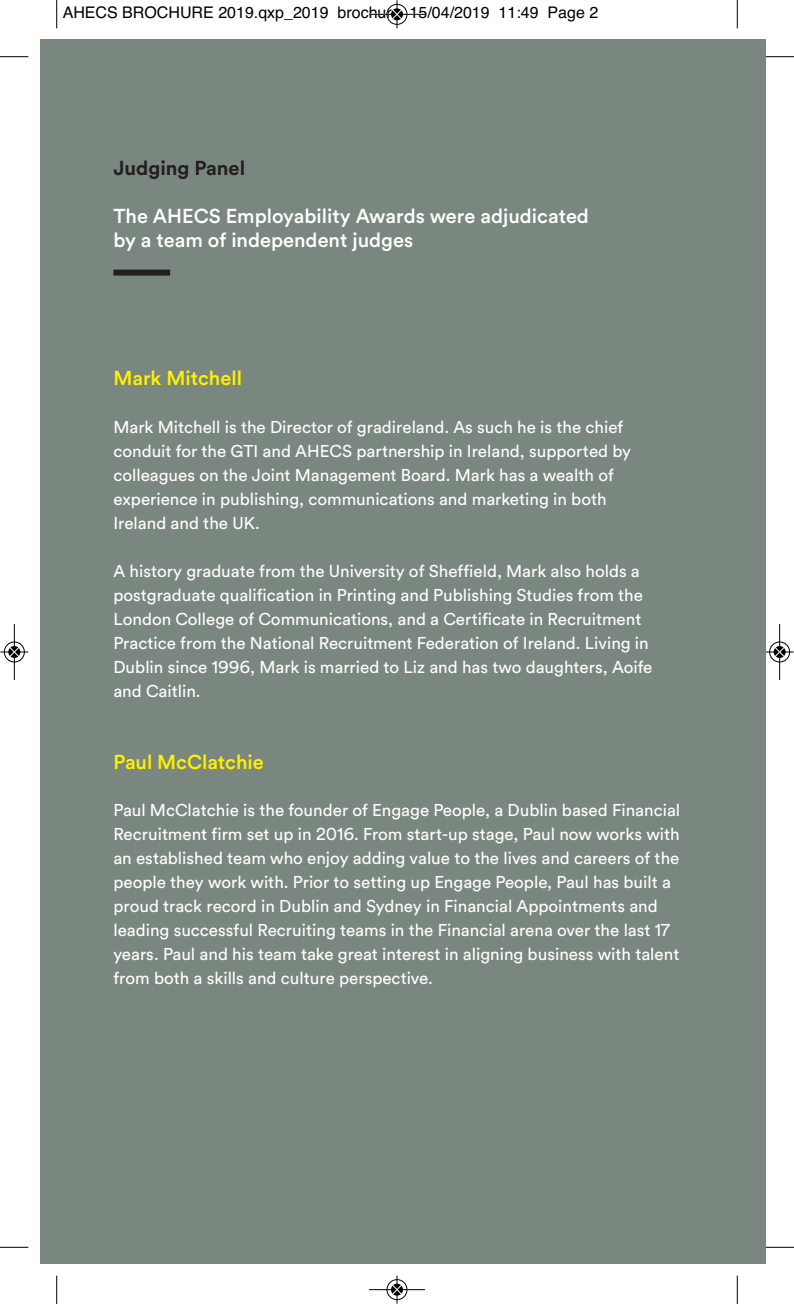
<style>
.page{position:relative;width:794px;height:1304px;background:#fff}
.page>*{position:absolute;margin:0;border:0;box-sizing:border-box;transform-origin:0 0}
.t1{font:500 20px/24px "Circular Air Pro";color:#fff}
.t2{font:500 20px "Circular Air Pro";color:#fff101}
.t3{font:700 20px "Circular Air Pro";color:#231f20}
.t4{font:17px/24px "Circular Air Pro";color:#fff}
.t5{font:16px "Helvetica";color:#000}
</style>
<div class="page">
<div style="left:40px;top:40px;width:725px;height:1224px;background:#7a877e"></div>
<div style="left:113px;top:270px;width:57px;height:6px;background:#231f20"></div>
<svg style="left:56px;top:0;width:1px;height:28px"></svg>
<svg style="left:0;top:56px;width:28px;height:1px"></svg>
<svg style="left:737px;top:0;width:1px;height:28px"></svg>
<svg style="left:765px;top:56px;width:29px;height:1px"></svg>
<svg style="left:56px;top:1276px;width:1px;height:28px"></svg>
<svg style="left:0;top:1247px;width:28px;height:1px"></svg>
<svg style="left:737px;top:1276px;width:1px;height:28px"></svg>
<svg style="left:765px;top:1247px;width:29px;height:1px"></svg>
<div style="left:386px;top:4px;width:22px;height:21px;border:1px solid #fff;border-radius:50%"></div>
<hr style="left:369px;top:14px;width:56px;height:1px;background:#000">
<div style="left:387px;top:4px;width:20px;height:21px;border:1px solid #000;border-radius:50%"></div>
<svg style="left:392px;top:0;width:10px;height:28px"></svg>
<div style="left:386px;top:1279px;width:22px;height:21px;border:1px solid #fff;border-radius:50%"></div>
<hr style="left:369px;top:1289px;width:56px;height:1px;background:#000">
<div style="left:387px;top:1279px;width:20px;height:21px;border:1px solid #000;border-radius:50%"></div>
<svg style="left:392px;top:1276px;width:10px;height:28px"></svg>
<div style="left:4px;top:641px;width:21px;height:22px;border:1px solid #fff;border-radius:50%"></div>
<hr style="left:14px;top:624px;width:1px;height:56px;background:#000">
<div style="left:4px;top:642px;width:21px;height:20px;border:1px solid #000;border-radius:50%"></div>
<svg style="left:0;top:647px;width:28px;height:10px"></svg>
<div style="left:769px;top:641px;width:21px;height:22px;border:1px solid #fff;border-radius:50%"></div>
<hr style="left:779px;top:624px;width:1px;height:56px;background:#000">
<div style="left:769px;top:642px;width:21px;height:20px;border:1px solid #000;border-radius:50%"></div>
<svg style="left:765px;top:647px;width:28px;height:10px"></svg>
<p class="t5" style="left:63px;top:3px;width:537px">AHECS BROCHURE 2019.qxp_2019 brochure 15/04/2019 11:49 Page 2</p>
<p class="t3" style="left:113px;top:160px;width:133px">Judging Panel</p>
<p class="t1" style="left:113px;top:206px;width:477px">The AHECS Employability Awards were adjudicated by a team of independent judges</p>
<p class="t2" style="left:113px;top:370px;width:130px">Mark Mitchell</p>
<p class="t4" style="left:113px;top:416px;width:519px">Mark Mitchell is the Director of gradireland. As such he is the chief conduit for the GTI and AHECS partnership in Ireland, supported by colleagues on the Joint Management Board. Mark has a wealth of experience in publishing, communications and marketing in both Ireland and the UK.</p>
<p class="t4" style="left:113px;top:560px;width:540px">A history graduate from the University of Sheffield, Mark also holds a postgraduate qualification in Printing and Publishing Studies from the London College of Communications, and a Certificate in Recruitment Practice from the National Recruitment Federation of Ireland. Living in Dublin since 1996, Mark is married to Liz and has two daughters, Aoife and Caitlin.</p>
<p class="t2" style="left:113px;top:754px;width:152px">Paul McClatchie</p>
<p class="t4" style="left:113px;top:799px;width:568px">Paul McClatchie is the founder of Engage People, a Dublin based Financial Recruitment firm set up in 2016. From start-up stage, Paul now works with an established team who enjoy adding value to the lives and careers of the people they work with. Prior to setting up Engage People, Paul has built a proud track record in Dublin and Sydney in Financial Appointments and leading successful Recruiting teams in the Financial arena over the last 17 years. Paul and his team take great interest in aligning business with talent from both a skills and culture perspective.</p>
</div>
